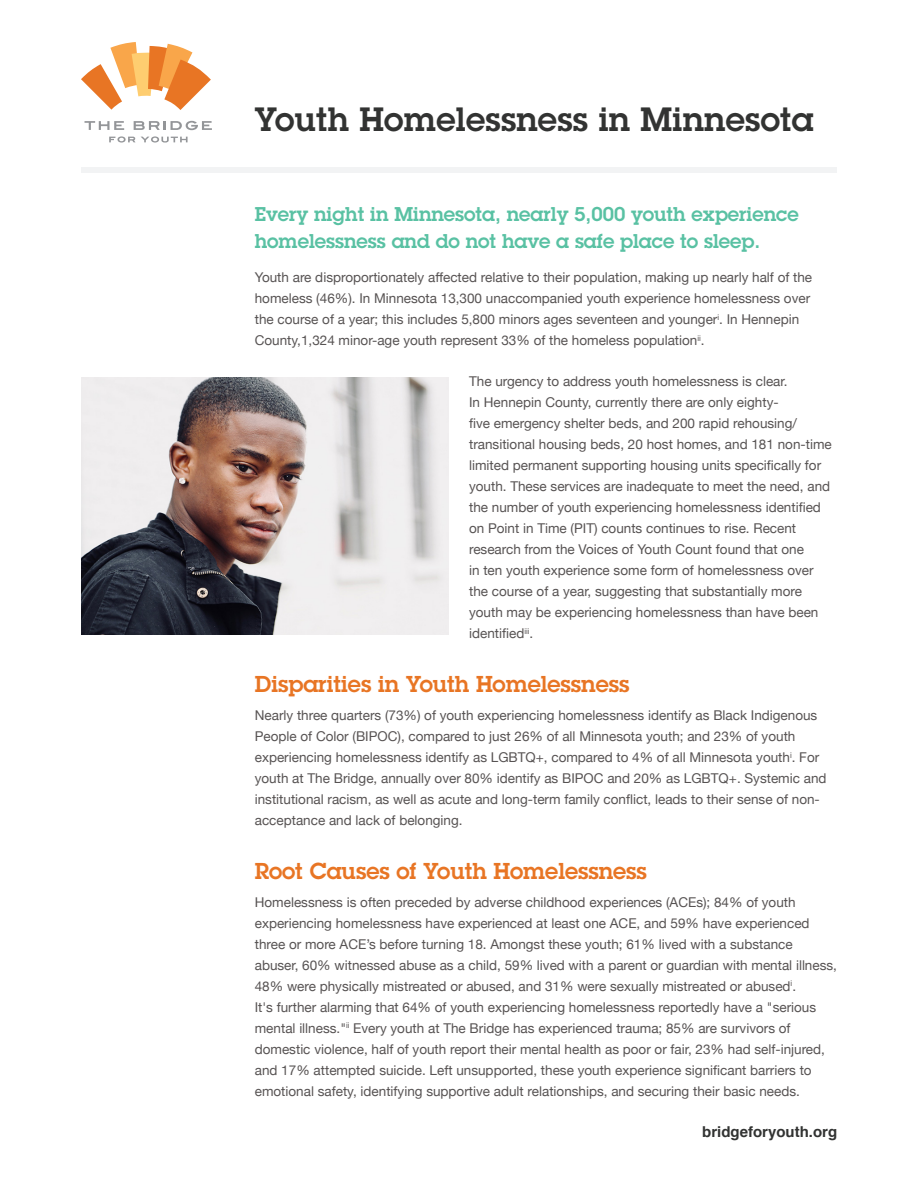
<style>
.page{position:relative;width:918px;height:1188px;background:#fff}
.page>*{position:absolute;margin:0;border:0;box-sizing:border-box;transform-origin:0 0}
.t1{font:600 33px "Lubalin Graph Std";letter-spacing:.01em;color:#323332}
.h3{font:600 22.5px "Lubalin Graph Std";color:#e87524}
.t2{font:600 19.5px/27px "Lubalin Graph Std";color:#59c1a3}
.t3{font:700 15px "Helvetica";color:#323332}
.t4{font:13.5px/21px "Helvetica Neue";color:#575353}
</style>
<div class="page">
<div style="left:81px;top:168px;width:756px;height:5px;background:#f2f3f4"></div>
<svg style="left:81px;top:42px;width:130px;height:68px"></svg>
<svg style="left:85px;top:121px;width:39px;height:9px"></svg>
<svg style="left:134px;top:121px;width:78px;height:9px"></svg>
<svg style="left:109px;top:136px;width:79px;height:7px"></svg>
<img style="left:81px;top:378px;width:368px;height:256px">
<p class="t1" style="left:255px;top:97px;width:560px">Youth Homelessness in Minnesota</p>
<p class="t2" style="left:255px;top:200px;width:546px">Every night in Minnesota, nearly 5,000 youth experience homelessness and do not have a safe place to sleep.</p>
<p class="t4" style="left:255px;top:268px;width:559px">Youth are disproportionately affected relative to their population, making up nearly half of the homeless (46%). In Minnesota 13,300 unaccompanied youth experience homelessness over the course of a year; this includes 5,800 minors ages seventeen and younger<sup>i</sup>. In Hennepin County,1,324 minor-age youth represent 33% of the homeless population<sup>ii</sup>.</p>
<p class="t4" style="left:469px;top:372px;width:364px">The urgency to address youth homelessness is clear.<br>In Hennepin County, currently there are only eighty-<br>five emergency shelter beds, and 200 rapid rehousing/ transitional housing beds, 20 host homes, and 181 non-time limited permanent supporting housing units specifically for youth. These services are inadequate to meet the need, and the number of youth experiencing homelessness identified on Point in Time (PIT) counts continues to rise. Recent research from the Voices of Youth Count found that one<br>in ten youth experience some form of homelessness over the course of a year, suggesting that substantially more youth may be experiencing homelessness than have been identified<sup>iii</sup>.</p>
<p class="h3" style="left:255px;top:670px;width:376px">Disparities in Youth Homelessness</p>
<p class="t4" style="left:255px;top:706px;width:573px">Nearly three quarters (73%) of youth experiencing homelessness identify as Black Indigenous People of Color (BIPOC), compared to just 26% of all Minnesota youth; and 23% of youth experiencing homelessness identify as LGBTQ+, compared to 4% of all Minnesota youth<sup>i</sup>. For youth at The Bridge, annually over 80% identify as BIPOC and 20% as LGBTQ+. Systemic and institutional racism, as well as acute and long-term family conflict, leads to their sense of non&shy;acceptance and lack of belonging.</p>
<p class="h3" style="left:255px;top:856px;width:394px">Root Causes of Youth Homelessness</p>
<p class="t4" style="left:255px;top:892px;width:584px">Homelessness is often preceded by adverse childhood experiences (ACEs); 84% of youth experiencing homelessness have experienced at least one ACE, and 59% have experienced three or more ACE’s before turning 18. Amongst these youth; 61% lived with a substance abuser, 60% witnessed abuse as a child, 59% lived with a parent or guardian with mental illness, 48% were physically mistreated or abused, and 31% were sexually mistreated or abused<sup>i</sup>.<br>It's further alarming that 64% of youth experiencing homelessness reportedly have a "serious mental illness."<sup>ii</sup> Every youth at The Bridge has experienced trauma; 85% are survivors of domestic violence, half of youth report their mental health as poor or fair, 23% had self-injured, and 17% attempted suicide. Left unsupported, these youth experience significant barriers to emotional safety, identifying supportive adult relationships, and securing their basic needs.</p>
<p class="t3" style="left:702px;top:1120px;width:136px">bridgeforyouth.org</p>
</div>
